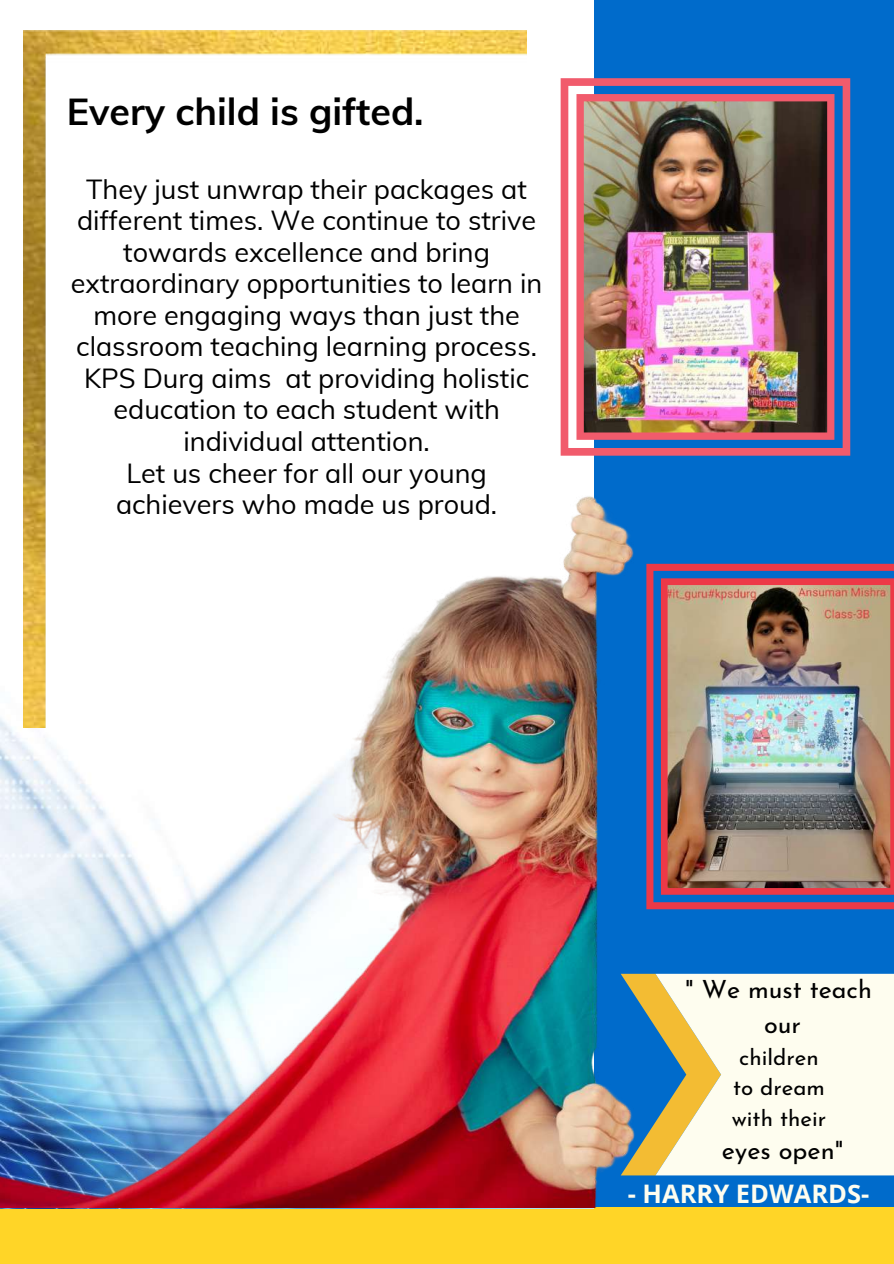
<style>
.page{position:relative;width:894px;height:1264px;background:#fff}
.page>*{position:absolute;margin:0;border:0;box-sizing:border-box;transform-origin:0 0}
.t1{font:700 37.5px "Muli";color:#000}
.t2{font:27px/31.5px "Muli";color:#000;text-align:center}
.t3{font:700 25.5px "Open Sans";color:#fefdef}
.t4{font:25.35px "Josefin Sans";color:#000}
.t5{font:25.05px/35px "Josefin Sans";color:#000;text-align:center}
.t6{font:22.35px/30.5px "Josefin Sans";color:#000;text-align:center}
</style>
<div class="page">
<div style="left:592px;top:0;width:301px;height:1263px;background:#006bcb"></div>
<div style="left:0;top:1207px;width:893px;height:56px;background:#ffd527"></div>
<img style="left:23px;top:31px;width:504px;height:372px">
<img style="left:0;top:403px;width:635px;height:804px">
<img style="left:646px;top:564px;width:247px;height:345px">
<img style="left:560px;top:78px;width:290px;height:377px">
<svg style="left:620px;top:973px;width:35px;height:202px"></svg>
<svg style="left:655px;top:973px;width:238px;height:202px;background:#f3f0d9"></svg>
<h1 class="t1" style="left:67px;top:87px;width:358px">Every child is gifted.</h1>
<p class="t2" style="left:71px;top:173px;width:473px">They just unwrap their packages at different times. We continue to strive towards excellence and bring extraordinary opportunities to learn in more engaging ways than just the classroom teaching learning process.<br>KPS Durg aims at providing holistic education to each student with individual attention.<br>Let us cheer for all our young achievers who made us proud.</p>
<p class="t5" style="left:685px;top:974px;width:188px">" We must teach our</p>
<p class="t6" style="left:731px;top:1044px;width:96px">children to dream with their</p>
<p class="t4" style="left:721px;top:1140px;width:123px">eyes open"</p>
<p class="t3" style="left:627px;top:1175px;width:243px">- HARRY EDWARDS-</p>
</div>
